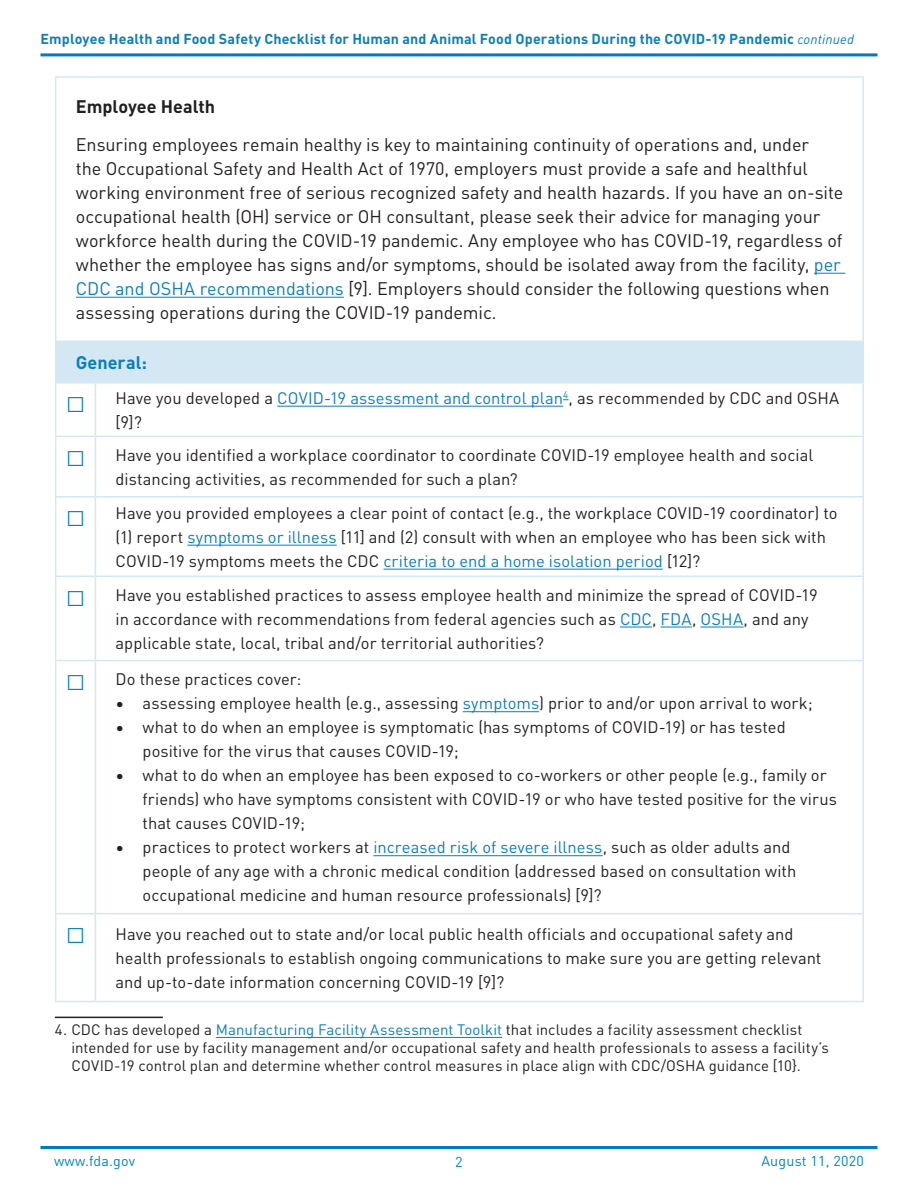
<style>
.page{position:relative;width:918px;height:1188px;background:#fff}
.page>*{position:absolute;margin:0;border:0;box-sizing:border-box;transform-origin:0 0}
.t1{font:21px "DIN Pro";color:#0c7ebb}
.Body{font:18px/24px "DIN Pro";letter-spacing:-.005em;color:#231f20}
.H1_Black{font:700 18px "DIN Pro";color:#231f20}
.t2{font:700 18px "DIN Pro";color:#0c7ebb}
.Table_ListText{font:16.5px/24px "DIN Pro";color:#231f20}
.Reference{font:15px/18px "DIN Pro";letter-spacing:.005em;color:#231f20}
.t3{font:700 14.25px "DIN Pro";letter-spacing:.01em;color:#0c7ebb}
.t4{font:14.25px "DIN Pro";letter-spacing:.015em;color:#0085c0}
.s1{font-weight:400;font-style:italic;font-size:13.5px}
.s2{color:#0c7ebb}
</style>
<div class="page">
<hr style="left:40px;top:1146px;width:838px;height:3px;background:#007dbb">
<hr style="left:40px;top:53px;width:838px;height:3px;background:#007dbb">
<div style="left:56px;top:341px;width:807px;height:42px;background:#d3e8f3"></div>
<hr style="left:55px;top:76px;width:40px;height:2px;background:#d3e8f3">
<hr style="left:55px;top:78px;width:1px;height:263px;background:#d3e8f3">
<hr style="left:95px;top:76px;width:769px;height:2px;background:#d3e8f3">
<hr style="left:862px;top:78px;width:2px;height:263px;background:#d3e8f3">
<hr style="left:55px;top:341px;width:40px;height:1px;background:#d3e8f3">
<hr style="left:55px;top:342px;width:1px;height:40px;background:#d3e8f3">
<hr style="left:95px;top:341px;width:769px;height:1px;background:#d3e8f3">
<hr style="left:862px;top:342px;width:2px;height:40px;background:#d3e8f3">
<hr style="left:55px;top:382px;width:40px;height:2px;background:#d3e8f3">
<hr style="left:55px;top:384px;width:1px;height:52px;background:#d3e8f3">
<hr style="left:95px;top:382px;width:769px;height:2px;background:#d3e8f3">
<hr style="left:95px;top:384px;width:1px;height:52px;background:#d3e8f3">
<hr style="left:862px;top:384px;width:2px;height:52px;background:#d3e8f3">
<hr style="left:55px;top:436px;width:40px;height:1px;background:#d3e8f3">
<hr style="left:55px;top:437px;width:1px;height:59px;background:#d3e8f3">
<hr style="left:95px;top:436px;width:769px;height:1px;background:#d3e8f3">
<hr style="left:95px;top:437px;width:1px;height:59px;background:#d3e8f3">
<hr style="left:862px;top:437px;width:2px;height:59px;background:#d3e8f3">
<hr style="left:55px;top:496px;width:40px;height:2px;background:#d3e8f3">
<hr style="left:55px;top:498px;width:1px;height:78px;background:#d3e8f3">
<hr style="left:95px;top:496px;width:769px;height:2px;background:#d3e8f3">
<hr style="left:95px;top:498px;width:1px;height:78px;background:#d3e8f3">
<hr style="left:862px;top:498px;width:2px;height:78px;background:#d3e8f3">
<hr style="left:55px;top:576px;width:40px;height:1px;background:#d3e8f3">
<hr style="left:55px;top:577px;width:1px;height:83px;background:#d3e8f3">
<hr style="left:95px;top:576px;width:769px;height:1px;background:#d3e8f3">
<hr style="left:95px;top:577px;width:1px;height:83px;background:#d3e8f3">
<hr style="left:862px;top:577px;width:2px;height:83px;background:#d3e8f3">
<hr style="left:55px;top:660px;width:40px;height:1px;background:#d3e8f3">
<hr style="left:55px;top:661px;width:1px;height:252px;background:#d3e8f3">
<hr style="left:95px;top:660px;width:769px;height:1px;background:#d3e8f3">
<hr style="left:95px;top:661px;width:1px;height:252px;background:#d3e8f3">
<hr style="left:862px;top:661px;width:2px;height:252px;background:#d3e8f3">
<hr style="left:55px;top:913px;width:40px;height:1px;background:#d3e8f3">
<hr style="left:55px;top:914px;width:1px;height:87px;background:#d3e8f3">
<hr style="left:95px;top:913px;width:769px;height:1px;background:#d3e8f3">
<hr style="left:95px;top:914px;width:1px;height:87px;background:#d3e8f3">
<hr style="left:862px;top:914px;width:2px;height:87px;background:#d3e8f3">
<hr style="left:55px;top:1001px;width:40px;height:1px;background:#d3e8f3">
<hr style="left:95px;top:1001px;width:769px;height:1px;background:#d3e8f3">
<hr style="left:814px;top:273px;width:31px;height:1px;background:#0c7ebb">
<hr style="left:76px;top:297px;width:268px;height:1px;background:#0c7ebb">
<hr style="left:277px;top:406px;width:286px;height:1px;background:#0c7ebb">
<hr style="left:187px;top:545px;width:150px;height:1px;background:#0c7ebb">
<hr style="left:383px;top:569px;width:280px;height:1px;background:#0c7ebb">
<hr style="left:620px;top:627px;width:32px;height:1px;background:#0c7ebb">
<hr style="left:661px;top:627px;width:31px;height:1px;background:#0c7ebb">
<hr style="left:701px;top:627px;width:43px;height:1px;background:#0c7ebb">
<hr style="left:463px;top:711px;width:76px;height:1px;background:#0c7ebb">
<hr style="left:373px;top:855px;width:230px;height:1px;background:#0c7ebb">
<hr style="left:55px;top:1017px;width:108px;height:1px;background:#231f20">
<hr style="left:216px;top:1037px;width:286px;height:1px;background:#0c7ebb">
<p class="t3" style="left:40px;top:28px;width:815px">Employee Health and Food Safety Checklist for Human and Animal Food Operations During the COVID-19 Pandemic <span class="s1">continued</span></p>
<p class="H1_Black" style="left:76px;top:93px;width:141px">Employee Health</p>
<p class="Body" style="left:76px;top:131px;width:769px">Ensuring employees remain healthy is key to maintaining continuity of operations and, under<br>the Occupational Safety and Health Act of 1970, employers must provide a safe and healthful working environment free of serious recognized safety and health hazards. If you have an on-site occupational health (OH) service or OH consultant, please seek their advice for managing your workforce health during the COVID-19 pandemic. Any employee who has COVID-19, regardless of whether the employee has signs and/or symptoms, should be isolated away from the facility, <span class="s2">per CDC and OSHA recommendations</span> [9]. Employers should consider the following questions when assessing operations during the COVID-19 pandemic.</p>
<h1 class="t2" style="left:76px;top:348px;width:73px">General:</h1>
<p class="t1" style="left:65px;top:389px;width:22px">□</p>
<p class="Table_ListText" style="left:116px;top:385px;width:725px">Have you developed a <span class="s2">COVID-19 assessment and control plan</span><sup>4</sup>, as recommended by CDC and OSHA [9]?</p>
<p class="t1" style="left:65px;top:442px;width:22px">□</p>
<p class="Table_ListText" style="left:116px;top:442px;width:699px">Have you identified a workplace coordinator to coordinate COVID-19 employee health and social distancing activities, as recommended for such a plan?</p>
<p class="t1" style="left:65px;top:503px;width:22px">□</p>
<p class="Table_ListText" style="left:116px;top:500px;width:723px">Have you provided employees a clear point of contact (e.g., the workplace COVID-19 coordinator) to (1) report <span class="s2">symptoms or illness</span> [11] and (2) consult with when an employee who has been sick with<br>COVID-19 symptoms meets the CDC <span class="s2">criteria to end a home isolation period</span> [12]?</p>
<p class="t1" style="left:65px;top:582px;width:22px">□</p>
<p class="Table_ListText" style="left:116px;top:582px;width:703px">Have you established practices to assess employee health and minimize the spread of COVID-19 in accordance with recommendations from federal agencies such as <span class="s2">CDC</span>, <span class="s2">FDA</span>, <span class="s2">OSHA</span>, and any applicable state, local, tribal and/or territorial authorities?</p>
<p class="t1" style="left:65px;top:666px;width:22px">□</p>
<p class="Table_ListText" style="left:116px;top:666px;width:187px">Do these practices cover:</p>
<p class="Table_ListText" style="left:116px;top:690px;width:698px">• assessing employee health (e.g., assessing <span class="s2">symptoms</span>) prior to and/or upon arrival to work;</p>
<p class="Table_ListText" style="left:143px;top:714px;width:645px;text-indent:-27px">• what to do when an employee is symptomatic (has symptoms of COVID-19) or has tested positive for the virus that causes COVID-19;</p>
<p class="Table_ListText" style="left:143px;top:762px;width:696px;text-indent:-27px">• what to do when an employee has been exposed to co-workers or other people (e.g., family or friends) who have symptoms consistent with COVID-19 or who have tested positive for the virus that causes COVID-19;</p>
<p class="Table_ListText" style="left:143px;top:834px;width:655px;text-indent:-27px">• practices to protect workers at <span class="s2">increased risk of severe illness</span>, such as older adults and people of any age with a chronic medical condition (addressed based on consultation with occupational medicine and human resource professionals) [9]?</p>
<p class="t1" style="left:65px;top:920px;width:22px">□</p>
<p class="Table_ListText" style="left:116px;top:921px;width:707px">Have you reached out to state and/or local public health officials and occupational safety and health professionals to establish ongoing communications to make sure you are getting relevant and up-to-date information concerning COVID-19 [9]?</p>
<p class="Reference" style="left:71px;top:1020px;width:759px;text-indent:-16px">4. CDC has developed a <span class="s2">Manufacturing Facility Assessment Toolkit</span> that includes a facility assessment checklist intended for use by facility management and/or occupational safety and health professionals to assess a facility’s<br>COVID-19 control plan and determine whether control measures in place align with CDC/OSHA guidance [10}.</p>
<p class="t4" style="left:54px;top:1150px;width:83px">www.fda.gov</p>
<p class="t4" style="left:455px;top:1151px;width:9px">2</p>
<p class="t4" style="left:761px;top:1150px;width:104px">August 11, 2020</p>
</div>
